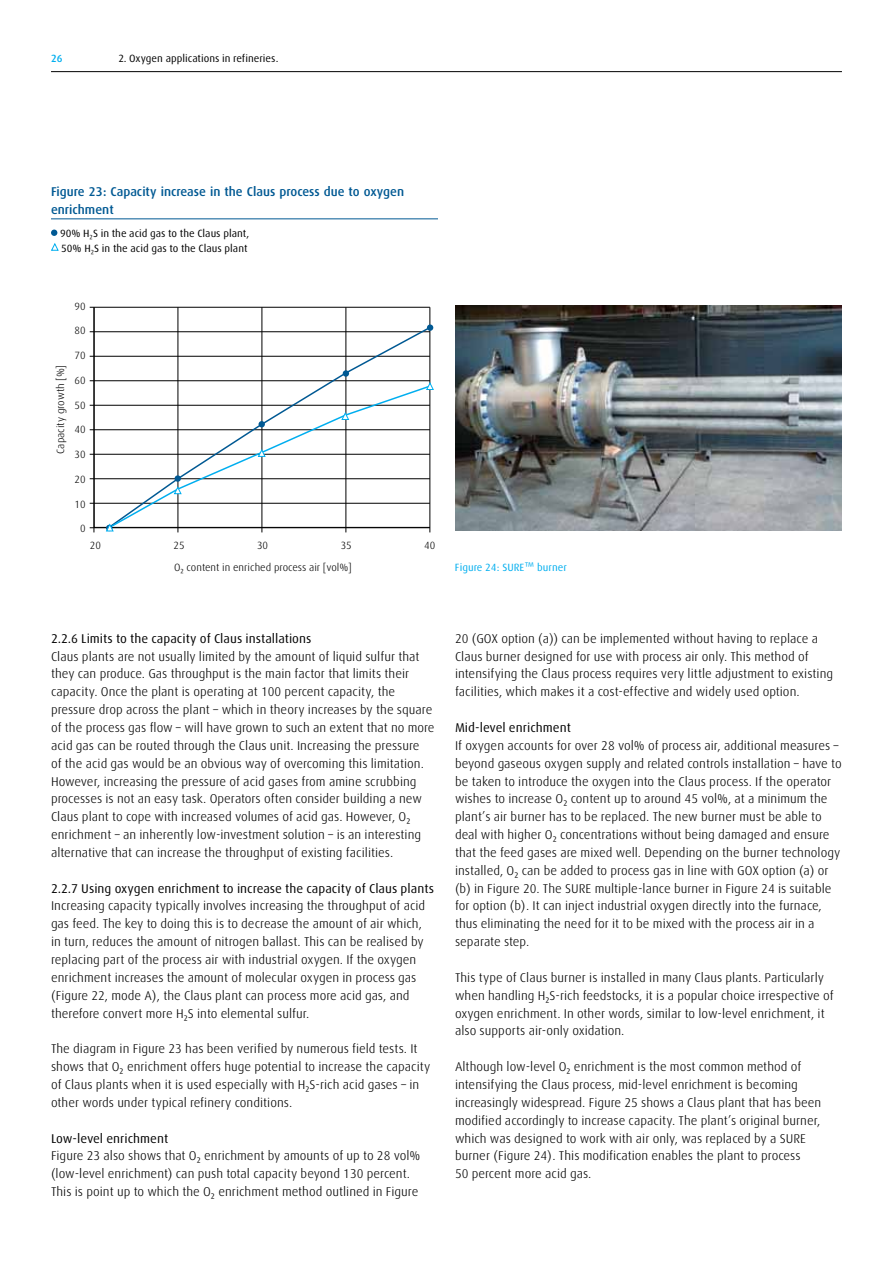
<style>
.page{position:relative;width:893px;height:1263px;background:#fff}
.page>*{position:absolute;margin:0;border:0;box-sizing:border-box;transform-origin:0 0}
.t1{font:300 12.75px/17.9px "Linde Dax Global";color:#000}
.t2{font:12.75px "Linde Dax Global";color:#000}
.t3{font:500 12.75px/17.9px "Linde Dax Global";color:#005993}
.t4{font:10.5px/14.7px "Linde Dax Global";color:#000}
.t5{font:300 10.5px "Linde Dax Global";color:#000}
.t6{font:10.5px "Linde Dax Global";color:#00aeef}
.t7{font:500 10.5px "Linde Dax Global";color:#00aeef}
.s1{font-weight:300}
</style>
<div class="page">
<svg style="left:93px;top:306px;width:337px;height:221px"></svg>
<hr style="left:178px;top:307px;width:1px;height:225px;background:#000">
<hr style="left:262px;top:307px;width:1px;height:225px;background:#000">
<hr style="left:346px;top:307px;width:1px;height:225px;background:#000">
<hr style="left:430px;top:307px;width:1px;height:225px;background:#000">
<hr style="left:94px;top:307px;width:1px;height:225px;background:#000">
<hr style="left:90px;top:307px;width:340px;height:1px;background:#000">
<hr style="left:90px;top:356px;width:340px;height:1px;background:#000">
<hr style="left:90px;top:331px;width:340px;height:1px;background:#000">
<hr style="left:90px;top:405px;width:340px;height:1px;background:#000">
<hr style="left:90px;top:380px;width:340px;height:1px;background:#000">
<hr style="left:90px;top:429px;width:340px;height:1px;background:#000">
<hr style="left:90px;top:454px;width:340px;height:1px;background:#000">
<hr style="left:90px;top:478px;width:340px;height:1px;background:#000">
<hr style="left:90px;top:503px;width:340px;height:1px;background:#000">
<hr style="left:90px;top:527px;width:340px;height:1px;background:#000">
<hr style="left:51px;top:218px;width:387px;height:1px;background:#005993">
<svg style="left:51px;top:230px;width:6px;height:6px"></svg>
<svg style="left:51px;top:243px;width:8px;height:8px"></svg>
<svg style="left:107px;top:325px;width:324px;height:59px"></svg>
<div style="left:343px;top:370px;width:6px;height:7px;background:#005993;border-radius:50%"></div>
<svg style="left:107px;top:384px;width:324px;height:146px"></svg>
<svg style="left:106px;top:523px;width:8px;height:9px"></svg>
<svg style="left:174px;top:486px;width:8px;height:9px"></svg>
<svg style="left:258px;top:448px;width:8px;height:9px"></svg>
<svg style="left:341px;top:411px;width:9px;height:9px"></svg>
<svg style="left:426px;top:381px;width:8px;height:9px"></svg>
<div style="left:427px;top:324px;width:6px;height:7px;background:#005993;border-radius:50%"></div>
<img style="left:455px;top:305px;width:387px;height:225px">
<hr style="left:51px;top:71px;width:791px;height:1px;background:#000">
<p class="t7" style="left:51px;top:52px;width:13px">26</p>
<p class="t4" style="left:118px;top:51px;width:162px">2. Oxygen applications in refineries.</p>
<p class="t3" style="left:51px;top:183px;width:355px">Figure 23: Capacity increase in the Claus process due to oxygen enrichment</p>
<p class="t4" style="left:60px;top:226px;width:191px">90% H<span class="s1">₂</span>S in the acid gas to the Claus plant,<br>50% H<span class="s1">₂</span>S in the acid gas to the Claus plant</p>
<p class="t5" style="left:54px;top:454px;width:90px;rotate:-90deg">Capacity growth [%]</p>
<p class="t5" style="left:75px;top:300px;width:13px">90</p>
<p class="t5" style="left:75px;top:325px;width:13px">80</p>
<p class="t5" style="left:75px;top:349px;width:13px">70</p>
<p class="t5" style="left:75px;top:374px;width:13px">60</p>
<p class="t5" style="left:75px;top:399px;width:13px">50</p>
<p class="t5" style="left:75px;top:424px;width:13px">40</p>
<p class="t5" style="left:75px;top:448px;width:13px">30</p>
<p class="t5" style="left:75px;top:473px;width:13px">20</p>
<p class="t5" style="left:75px;top:498px;width:13px">10</p>
<p class="t5" style="left:80px;top:523px;width:7px">0</p>
<p class="t5" style="left:90px;top:539px;width:13px">20</p>
<p class="t5" style="left:173px;top:539px;width:13px">25</p>
<p class="t5" style="left:257px;top:539px;width:13px">30</p>
<p class="t5" style="left:341px;top:539px;width:13px">35</p>
<p class="t5" style="left:424px;top:539px;width:13px">40</p>
<p class="t5" style="left:174px;top:561px;width:179px">O₂ content in enriched process air [vol%]</p>
<p class="t6" style="left:455px;top:561px;width:113px">Figure 24: SURE™ burner</p>
<p class="t2" style="left:51px;top:631px;width:262px">2.2.6 Limits to the capacity of Claus installations</p>
<p class="t1" style="left:51px;top:647px;width:385px">Claus plants are not usually limited by the amount of liquid sulfur that they can produce. Gas throughput is the main factor that limits their capacity. Once the plant is operating at 100 percent capacity, the pressure drop across the plant – which in theory increases by the square of the process gas flow – will have grown to such an extent that no more acid gas can be routed through the Claus unit. Increasing the pressure<br>of the acid gas would be an obvious way of overcoming this limitation.<br>However, increasing the pressure of acid gases from amine scrubbing processes is not an easy task. Operators often consider building a new Claus plant to cope with increased volumes of acid gas. However, O₂ enrichment – an inherently low-investment solution – is an interesting alternative that can increase the throughput of existing facilities.</p>
<p class="t2" style="left:51px;top:881px;width:385px">2.2.7 Using oxygen enrichment to increase the capacity of Claus plants</p>
<p class="t1" style="left:51px;top:897px;width:376px">Increasing capacity typically involves increasing the throughput of acid gas feed. The key to doing this is to decrease the amount of air which, in turn, reduces the amount of nitrogen ballast. This can be realised by replacing part of the process air with industrial oxygen. If the oxygen enrichment increases the amount of molecular oxygen in process gas (Figure 22, mode A), the Claus plant can process more acid gas, and therefore convert more H₂S into elemental sulfur.</p>
<p class="t1" style="left:51px;top:1040px;width:381px">The diagram in Figure 23 has been verified by numerous field tests. It shows that O₂ enrichment offers huge potential to increase the capacity of Claus plants when it is used especially with H₂S-rich acid gases – in other words under typical refinery conditions.</p>
<p class="t2" style="left:51px;top:1131px;width:119px">Low-level enrichment</p>
<p class="t1" style="left:51px;top:1147px;width:371px">Figure 23 also shows that O₂ enrichment by amounts of up to 28 vol% (low-level enrichment) can push total capacity beyond 130 percent.<br>This is point up to which the O₂ enrichment method outlined in Figure</p>
<p class="t1" style="left:455px;top:629px;width:380px">20 (GOX option (a)) can be implemented without having to replace a Claus burner designed for use with process air only. This method of intensifying the Claus process requires very little adjustment to existing facilities, which makes it a cost-effective and widely used option.</p>
<p class="t2" style="left:455px;top:720px;width:117px">Mid-level enrichment</p>
<p class="t1" style="left:455px;top:736px;width:388px">If oxygen accounts for over 28 vol% of process air, additional measures – beyond gaseous oxygen supply and related controls installation – have to be taken to introduce the oxygen into the Claus process. If the operator wishes to increase O₂ content up to around 45 vol%, at a minimum the plant’s air burner has to be replaced. The new burner must be able to deal with higher O₂ concentrations without being damaged and ensure that the feed gases are mixed well. Depending on the burner technology installed, O₂ can be added to process gas in line with GOX option (a) or (b) in Figure 20. The SURE multiple-lance burner in Figure 24 is suitable for option (b). It can inject industrial oxygen directly into the furnace, thus eliminating the need for it to be mixed with the process air in a separate step.</p>
<p class="t1" style="left:455px;top:968px;width:380px">This type of Claus burner is installed in many Claus plants. Particularly when handling H₂S-rich feedstocks, it is a popular choice irrespective of oxygen enrichment. In other words, similar to low-level enrichment, it also supports air-only oxidation.</p>
<p class="t1" style="left:455px;top:1058px;width:368px">Although low-level O₂ enrichment is the most common method of intensifying the Claus process, mid-level enrichment is becoming increasingly widespread. Figure 25 shows a Claus plant that has been modified accordingly to increase capacity. The plant’s original burner, which was designed to work with air only, was replaced by a SURE burner (Figure 24). This modification enables the plant to process<br>50 percent more acid gas.</p>
</div>
